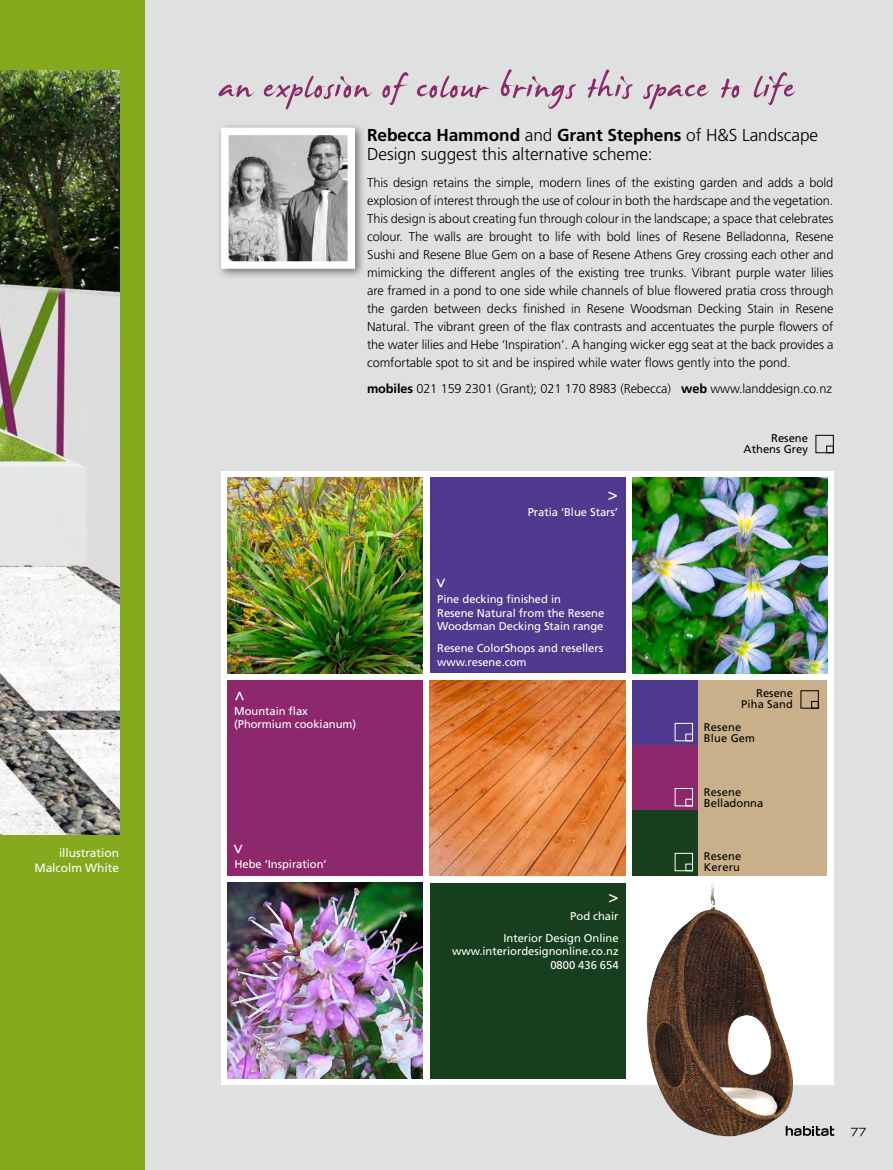
<style>
.page{position:relative;width:893px;height:1170px;background:#fff}
.page>*{position:absolute;margin:0;border:0;box-sizing:border-box;transform-origin:0 0}
.t1{font:54px "James Fajardo";letter-spacing:.025em;color:#8c286b}
.t2{font:300 17.25px/19.5px "Frutiger";letter-spacing:-.005em;color:#000}
.t3{font:16.65px "Frutiger";color:#fff}
.t4{font:300 12.75px/18px "Frutiger";letter-spacing:-.005em;color:#000;text-align:justify}
.t5{font:12px/14.2px "Frutiger";letter-spacing:-.005em;color:#fff;text-align:right}
.t6{font:11.25px/13.5px "Frutiger";letter-spacing:-.005em;color:#fff}
.t7{font:11.25px/11.2px "Frutiger";color:#000;text-align:right}
.t8{font:expanded 11.25px "Trade Gothic LH";color:#000}
.t9{font:11.1px/11.1px "Frutiger";letter-spacing:.015em;color:#000}
.s1{font-weight:700}
</style>
<div class="page">
<div style="left:145px;top:0;width:748px;height:1169px;background:#dfe0e0"></div>
<div style="left:0;top:0;width:145px;height:1169px;background:#84a91c"></div>
<div style="left:221px;top:471px;width:612px;height:613px;background:#fff"></div>
<img style="left:228px;top:882px;width:195px;height:196px">
<img style="left:0;top:70px;width:119px;height:764px">
<img style="left:430px;top:680px;width:195px;height:195px">
<div style="left:632px;top:680px;width:195px;height:195px;background:#c9b08a"></div>
<div style="left:430px;top:477px;width:195px;height:196px;background:#503a8f"></div>
<div style="left:430px;top:882px;width:195px;height:196px;background:#173e1d"></div>
<div style="left:227px;top:680px;width:196px;height:195px;background:#8c286b"></div>
<img style="left:227px;top:477px;width:196px;height:196px">
<div style="left:216px;top:122px;width:150px;height:158px;background:#000;opacity:.5"></div>
<img style="left:230px;top:137px;width:116px;height:123px">
<div style="left:221px;top:128px;width:134px;height:141px;border:8px solid #fff"></div>
<div style="left:632px;top:680px;width:65px;height:65px;background:#503a8f"></div>
<div style="left:632px;top:810px;width:65px;height:65px;background:#173e1d"></div>
<div style="left:632px;top:745px;width:65px;height:65px;background:#8c286b"></div>
<div style="left:675px;top:723px;width:18px;height:18px;border:1px solid #fff"></div>
<div style="left:686px;top:733px;width:7px;height:8px;border:1px solid #fff"></div>
<div style="left:675px;top:788px;width:18px;height:18px;border:1px solid #fff"></div>
<div style="left:686px;top:799px;width:7px;height:7px;border:1px solid #fff"></div>
<div style="left:675px;top:853px;width:18px;height:17px;border:1px solid #fff"></div>
<div style="left:686px;top:863px;width:7px;height:7px;border:1px solid #fff"></div>
<div style="left:801px;top:690px;width:17px;height:18px;border:1px solid #000"></div>
<div style="left:811px;top:701px;width:7px;height:7px;border:1px solid #000"></div>
<div style="left:816px;top:435px;width:17px;height:18px;border:1px solid #000"></div>
<div style="left:826px;top:446px;width:7px;height:7px;border:1px solid #000"></div>
<img style="left:632px;top:477px;width:195px;height:196px">
<img style="left:647px;top:882px;width:146px;height:254px">
<svg style="left:786px;top:1125px;width:48px;height:10px"></svg>
<p class="t5" style="left:34px;top:846px;width:86px">illustration<br>Malcolm White</p>
<h1 class="t1" style="left:219px;top:59px;width:578px">an explosion of colour brings this space to life</h1>
<h2 class="t2" style="left:367px;top:125px;width:452px"><span class="s1">Rebecca Hammond</span> and <span class="s1">Grant Stephens</span> of H&amp;S Landscape<br>Design suggest this alternative scheme:</h2>
<p class="t4" style="left:367px;top:173px;width:468px">This design retains the simple, modern lines of the existing garden and adds a bold explosion of interest through the use of colour in both the hardscape and the vegetation.<br>This design is about creating fun through colour in the landscape; a space that celebrates colour. The walls are brought to life with bold lines of Resene Belladonna, Resene Sushi and Resene Blue Gem on a base of Resene Athens Grey crossing each other and mimicking the different angles of the existing tree trunks. Vibrant purple water lilies are framed in a pond to one side while channels of blue flowered pratia cross through the garden between decks finished in Resene Woodsman Decking Stain in Resene Natural. The vibrant green of the flax contrasts and accentuates the purple flowers of the water lilies and Hebe ‘Inspiration’. A hanging wicker egg seat at the back provides a comfortable spot to sit and be inspired while water flows gently into the pond.</p>
<p class="t4" style="left:367px;top:380px;width:466px"><span class="s1">mobiles</span> 021 159 2301 (Grant); 021 170 8983 (Rebecca) <span class="s1">web</span> www.landdesign.co.nz</p>
<h3 class="t3" style="left:251px;top:690px;width:11px;rotate:90deg">&lt;</h3>
<p class="t6" style="left:234px;top:704px;width:124px">Mountain flax (Phormium cookianum)</p>
<h3 class="t3" style="left:227px;top:853px;width:11px;rotate:-90deg">&lt;</h3>
<p class="t6" style="left:234px;top:857px;width:94px">Hebe ‘Inspiration’</p>
<h3 class="t3" style="left:608px;top:484px;width:11px">&gt;</h3>
<p class="t6" style="left:528px;top:505px;width:92px">Pratia ‘Blue Stars’</p>
<h3 class="t3" style="left:430px;top:588px;width:11px;rotate:-90deg">&lt;</h3>
<p class="t6" style="left:437px;top:592px;width:169px">Pine decking finished in<br>Resene Natural from the Resene<br>Woodsman Decking Stain range</p>
<p class="t6" style="left:437px;top:641px;width:167px">Resene ColorShops and resellers www.resene.com</p>
<h3 class="t3" style="left:619px;top:909px;width:11px;rotate:-180deg">&lt;</h3>
<p class="t6" style="left:503px;top:904px;width:117px;line-height:22px;text-align:right">Pod chair<br>Interior Design Online</p>
<p class="t6" style="left:452px;top:944px;width:168px;text-align:right">www.interiordesignonline.co.nz<br>0800 436 654</p>
<p class="t7" style="left:744px;top:432px;width:66px">Resene<br>Athens Grey</p>
<p class="t7" style="left:756px;top:687px;width:38px">Resene</p>
<p class="t9" style="left:741px;top:699px;width:53px">Piha Sand</p>
<p class="t9" style="left:704px;top:721px;width:53px">Resene<br>Blue Gem</p>
<p class="t9" style="left:704px;top:786px;width:39px">Resene</p>
<p class="t7" style="left:704px;top:797px;width:61px">Belladonna</p>
<p class="t9" style="left:704px;top:850px;width:39px">Resene<br>Kereru</p>
<p class="t8" style="left:850px;top:1124px;width:18px">77</p>
</div>
